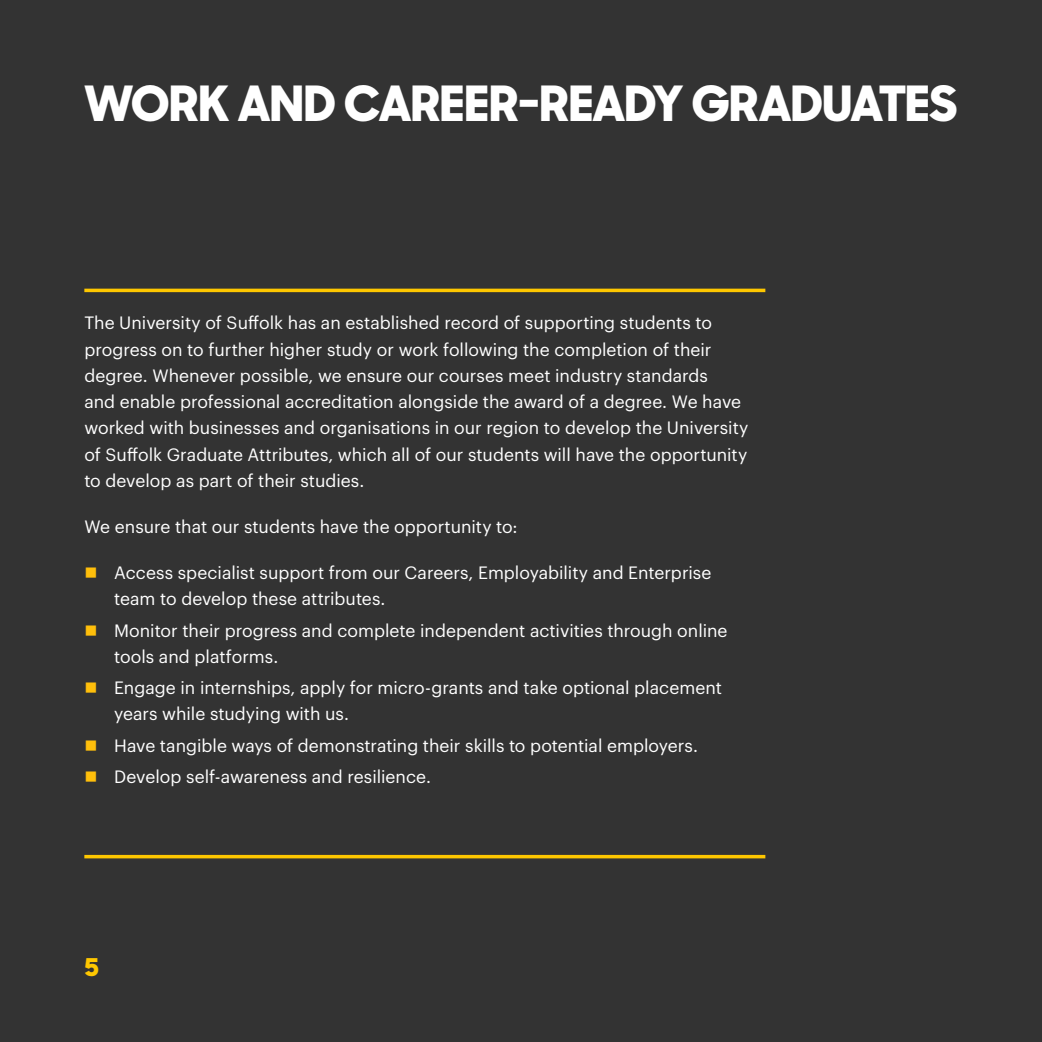
<style>
.page{position:relative;width:1042px;height:1042px;background:#333}
.page>*{position:absolute;margin:0;border:0;box-sizing:border-box;transform-origin:0 0}
.Heading_1{font:800 48.65px "Sharp Sans No 1";color:#fff}
.t1{font:800 24.5px "Sharp Sans No 1";color:#fec700}
.Body_Text{font:17.5px/26.2px "Graphik";color:#fff}
</style>
<div class="page">
<hr style="left:84px;top:289px;width:681px;height:3px;background:#fec700">
<hr style="left:84px;top:855px;width:681px;height:3px;background:#fec700">
<h1 class="Heading_1" style="left:84px;top:67px;width:874px">WORK AND CAREER-READY GRADUATES</h1>
<p class="Body_Text" style="left:84px;top:308px;width:665px">The University of Suffolk has an established record of supporting students to progress on to further higher study or work following the completion of their degree. Whenever possible, we ensure our courses meet industry standards<br>and enable professional accreditation alongside the award of a degree. We have worked with businesses and organisations in our region to develop the University of Suffolk Graduate Attributes, which all of our students will have the opportunity to develop as part of their studies.</p>
<p class="Body_Text" style="left:84px;top:512px;width:435px">We ensure that our students have the opportunity to:</p>
<p class="Body_Text" style="left:114px;top:558px;width:599px">Access specialist support from our Careers, Employability and Enterprise team to develop these attributes.</p>
<p class="Body_Text" style="left:114px;top:616px;width:615px">Monitor their progress and complete independent activities through online tools and platforms.</p>
<p class="Body_Text" style="left:114px;top:673px;width:609px">Engage in internships, apply for micro-grants and take optional placement years while studying with us.</p>
<p class="Body_Text" style="left:114px;top:730px;width:585px">Have tangible ways of demonstrating their skills to potential employers.</p>
<p class="Body_Text" style="left:114px;top:762px;width:318px">Develop self-awareness and resilience.</p>
<h2 class="t1" style="left:84px;top:949px;width:16px">5</h2>
</div>
